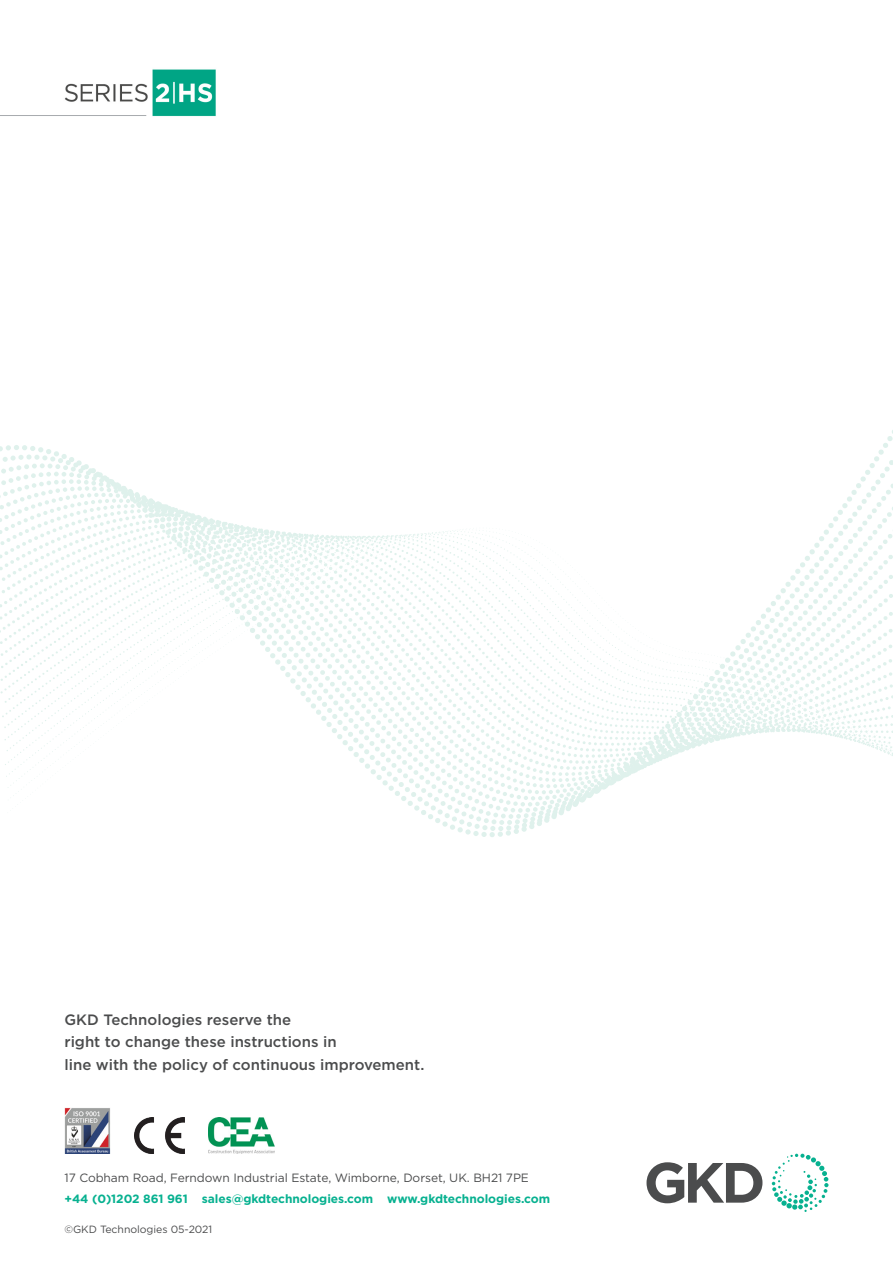
<style>
.page{position:relative;width:893px;height:1263px;background:#fff}
.page>*{position:absolute;margin:0;border:0;box-sizing:border-box;transform-origin:0 0}
.t1{font:500 15px/22.5px "Gotham";color:#4b4c4d}
.t2{font:12px "Gotham";letter-spacing:-.005em;color:#4b4c4d}
.t3{font:700 12px "Gotham";letter-spacing:-.005em;color:#07b190}
.t4{font:10.5px "Gotham";letter-spacing:-.005em;color:#4b4c4d}
</style>
<div class="page">
<svg style="left:8px;top:528px;width:837px;height:309px"></svg>
<svg style="left:646px;top:1162px;width:116px;height:41px"></svg>
<svg style="left:772px;top:1154px;width:56px;height:58px"></svg>
<img style="left:208px;top:1118px;width:67px;height:36px">
<img style="left:134px;top:1118px;width:50px;height:36px">
<img style="left:64px;top:1108px;width:46px;height:46px">
<img style="left:65px;top:69px;width:151px;height:48px">
<hr style="left:0;top:115px;width:146px;height:1px;background:#a8abae">
<img style="left:845px;top:430px;width:48px;height:326px">
<p class="t1" style="left:64px;top:1008px;width:361px">GKD Technologies reserve the<br>right to change these instructions in<br>line with the policy of continuous improvement.</p>
<p class="t2" style="left:64px;top:1170px;width:466px">17 Cobham Road, Ferndown Industrial Estate, Wimborne, Dorset, UK. BH21 7PE</p>
<p class="t3" style="left:64px;top:1191px;width:487px">+44 (0)1202 861 961 sales@gkdtechnologies.com www.gkdtechnologies.com</p>
<p class="t4" style="left:64px;top:1222px;width:149px">©GKD Technologies 05-2021</p>
</div>
